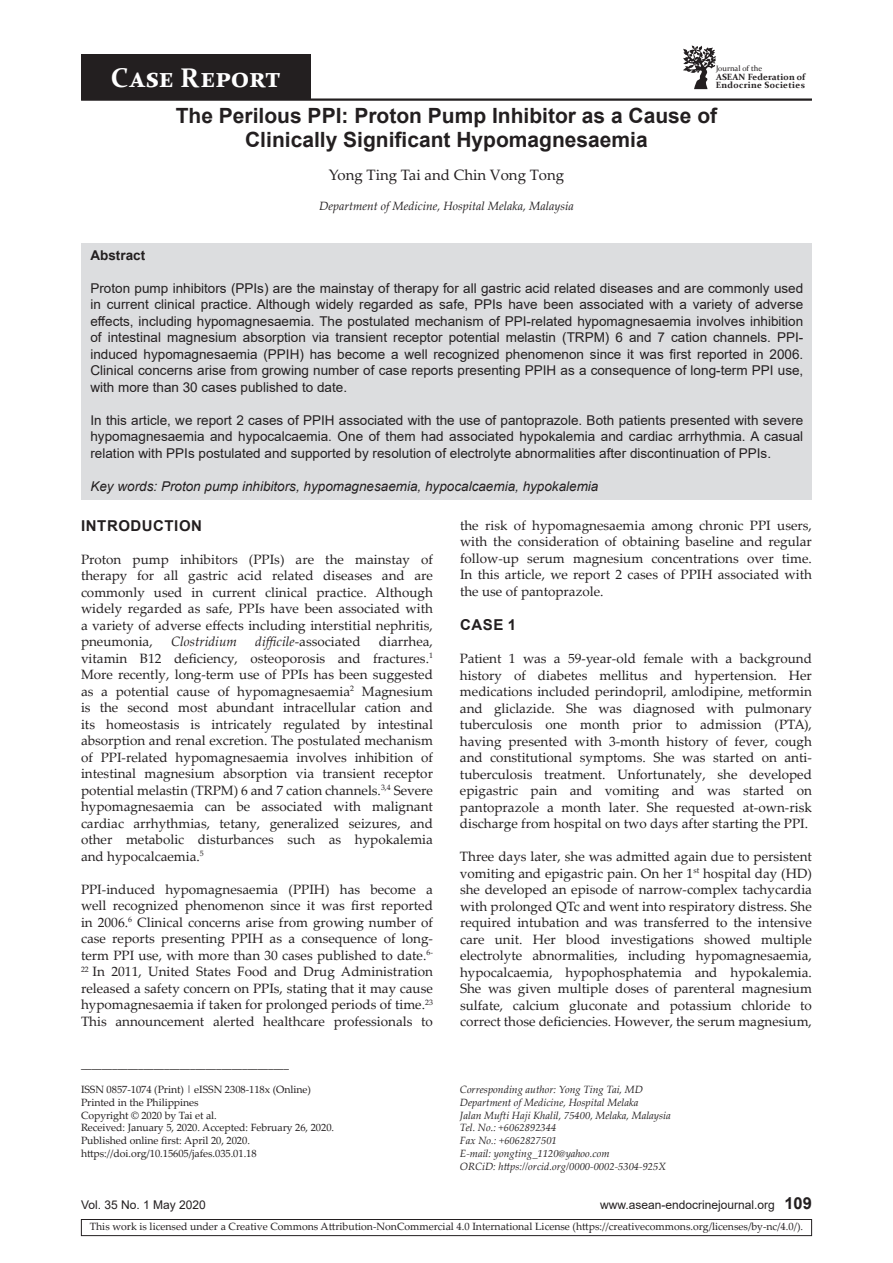
<style>
.page{position:relative;width:893px;height:1263px;background:#fff}
.page>*{position:absolute;margin:0;border:0;box-sizing:border-box;transform-origin:0 0}
.t1{font:700 27px "Constantia";color:#fff}
.t2{font:700 21px/24px "Arial";color:#231f20;text-align:center}
.t3{font:15px "Palatino Linotype";color:#231f20}
.t4{font:700 15px "Arial";letter-spacing:.035em;color:#231f20}
.t5{font:13.5px/16.5px "Palatino Linotype";color:#231f20;text-align:justify}
.t6{font:13.5px/16.5px "Arial";color:#231f20;text-align:justify}
.t7{font:italic 13.5px "Arial";color:#231f20}
.t8{font:italic 13.5px "Palatino Linotype";color:#231f20}
.t9{font:700 13.5px "Arial";color:#231f20}
.t10{font:12px "Arial";color:#231f20}
.t11{font:italic 12px "Palatino Linotype";color:#231f20}
.t12{font:10.5px/12.8px "Palatino Linotype";letter-spacing:-.005em;color:#231f20}
.t13{font:italic 10.5px/12.8px "Palatino Linotype";color:#231f20}
.t14{font:700 9px "Constantia";letter-spacing:.03em;color:#231f20}
.t15{font:700 9px "Constantia";letter-spacing:.01em;color:#231f20}
.t16{font:7.8px "Constantia";color:#231f20}
.s1{font-style:italic}
.s2{font-weight:700;font-size:16.5px}
</style>
<div class="page">
<div style="left:81px;top:243px;width:731px;height:257px;background:#dcdddf"></div>
<hr style="left:81px;top:98px;width:731px;height:3px;background:#231f20">
<svg style="left:683px;top:45px;width:33px;height:44px"></svg>
<div style="left:81px;top:54px;width:229px;height:46px;background:#231f20"></div>
<div style="left:81px;top:1219px;width:731px;height:17px;border:1px solid #231f20"></div>
<h1 class="t1" style="left:111px;top:59px;width:171px">Case Report</h1>
<p class="t16" style="left:716px;top:63px;width:48px">Journal of the</p>
<p class="t15" style="left:716px;top:71px;width:91px">ASEAN Federation of</p>
<p class="t14" style="left:716px;top:78px;width:91px">Endocrine Societies</p>
<h2 class="t2" style="left:176px;top:104px;width:543px">The Perilous PPI: Proton Pump Inhibitor as a Cause of<br>Clinically Significant Hypomagnesaemia</h2>
<p class="t3" style="left:329px;top:165px;width:237px">Yong Ting Tai and Chin Vong Tong</p>
<p class="t11" style="left:319px;top:198px;width:256px">Department of Medicine, Hospital Melaka, Malaysia</p>
<p class="t9" style="left:90px;top:245px;width:56px">Abstract</p>
<p class="t6" style="left:90px;top:279px;width:714px">Proton pump inhibitors (PPIs) are the mainstay of therapy for all gastric acid related diseases and are commonly used in current clinical practice. Although widely regarded as safe, PPIs have been associated with a variety of adverse effects, including hypomagnesaemia. The postulated mechanism of PPI-related hypomagnesaemia involves inhibition of intestinal magnesium absorption via transient receptor potential melastin (TRPM) 6 and 7 cation channels. PPI&shy;induced hypomagnesaemia (PPIH) has become a well recognized phenomenon since it was first reported in 2006.<br>Clinical concerns arise from growing number of case reports presenting PPIH as a consequence of long-term PPI use, with more than 30 cases published to date.</p>
<p class="t6" style="left:90px;top:411px;width:714px">In this article, we report 2 cases of PPIH associated with the use of pantoprazole. Both patients presented with severe hypomagnesaemia and hypocalcaemia. One of them had associated hypokalemia and cardiac arrhythmia. A casual relation with PPIs postulated and supported by resolution of electrolyte abnormalities after discontinuation of PPIs.</p>
<p class="t7" style="left:90px;top:477px;width:509px">Key words: Proton pump inhibitors, hypomagnesaemia, hypocalcaemia, hypokalemia</p>
<p class="t4" style="left:81px;top:515px;width:122px">INTRODUCTION</p>
<p class="t5" style="left:81px;top:550px;width:353px">Proton pump inhibitors (PPIs) are the mainstay of therapy for all gastric acid related diseases and are commonly used in current clinical practice. Although widely regarded as safe, PPIs have been associated with a variety of adverse effects including interstitial nephritis, pneumonia,</p>
<p class="t8" style="left:171px;top:632px;width:68px">Clostridium</p>
<p class="t5" style="left:255px;top:633px;width:107px"><span class="s1">difficile</span>-associated</p>
<p class="t5" style="left:81px;top:633px;width:353px;text-indent:298px">diarrhea, vitamin B12 deficiency, osteoporosis and fractures.<sup>1<br></sup>More recently, long-term use of PPIs has been suggested as a potential cause of hypomagnesaemia<sup>2</sup> Magnesium is the second most abundant intracellular cation and its homeostasis is intricately regulated by intestinal absorption and renal excretion. The postulated mechanism of PPI-related hypomagnesaemia involves inhibition of intestinal magnesium absorption via transient receptor potential melastin (TRPM) 6 and 7 cation channels.<sup>3,4</sup> Severe hypomagnesaemia can be associated with malignant cardiac arrhythmias, tetany, generalized seizures, and other metabolic disturbances such as hypokalemia and hypocalcaemia.<sup>5</sup></p>
<p class="t5" style="left:81px;top:880px;width:353px">PPI-induced hypomagnesaemia (PPIH) has become a well recognized phenomenon since it was first reported in 2006.<sup>6</sup> Clinical concerns arise from growing number of case reports presenting PPIH as a consequence of long&shy;term PPI use, with more than 30 cases published to date.<sup>6- 22</sup> In 2011, United States Food and Drug Administration released a safety concern on PPIs, stating that it may cause hypomagnesaemia if taken for prolonged periods of time.<sup>23<br></sup>This announcement alerted healthcare professionals to</p>
<p class="t5" style="left:460px;top:516px;width:353px">the risk of hypomagnesaemia among chronic PPI users, with the consideration of obtaining baseline and regular follow-up serum magnesium concentrations over time.<br>In this article, we report 2 cases of PPIH associated with the use of pantoprazole.</p>
<p class="t4" style="left:460px;top:614px;width:58px">CASE 1</p>
<p class="t5" style="left:460px;top:650px;width:353px">Patient 1 was a 59-year-old female with a background history of diabetes mellitus and hypertension. Her medications included perindopril, amlodipine, metformin and gliclazide. She was diagnosed with pulmonary tuberculosis one month prior to admission (PTA), having presented with 3-month history of fever, cough and constitutional symptoms. She was started on anti&shy;tuberculosis treatment. Unfortunately, she developed epigastric pain and vomiting and was started on pantoprazole a month later. She requested at-own-risk discharge from hospital on two days after starting the PPI.</p>
<p class="t5" style="left:460px;top:848px;width:353px">Three days later, she was admitted again due to persistent vomiting and epigastric pain. On her 1<sup>st</sup> hospital day (HD) she developed an episode of narrow-complex tachycardia with prolonged QTc and went into respiratory distress. She required intubation and was transferred to the intensive care unit. Her blood investigations showed multiple electrolyte abnormalities, including hypomagnesaemia, hypocalcaemia, hypophosphatemia and hypokalemia.<br>She was given multiple doses of parenteral magnesium sulfate, calcium gluconate and potassium chloride to correct those deficiencies. However, the serum magnesium,</p>
<p class="t12" style="left:81px;top:1057px;width:209px">________________________________________</p>
<p class="t12" style="left:81px;top:1083px;width:255px">ISSN 0857-1074 (Print) | eISSN 2308-118x (Online)<br>Printed in the Philippines<br>Copyright © 2020 by Tai et al.<br>Received: January 5, 2020. Accepted: February 26, 2020.<br>Published online first: April 20, 2020. https://doi.org/10.15605/jafes.035.01.18</p>
<p class="t13" style="left:460px;top:1083px;width:212px">Corresponding author: Yong Ting Tai, MD Department of Medicine, Hospital Melaka<br>Jalan Mufti Haji Khalil, 75400, Melaka, Malaysia Tel. No.: +6062892344<br>Fax No.: +6062827501<br>E-mail: yongting_1120@yahoo.com<br>ORCiD: https://orcid.org/0000-0002-5304-925X</p>
<p class="t10" style="left:81px;top:1196px;width:126px">Vol. 35 No. 1 May 2020</p>
<p class="t10" style="left:600px;top:1196px;width:213px">www.asean-endocrinejournal.org <span class="s2">109</span></p>
<p class="t12" style="left:90px;top:1219px;width:715px">This work is licensed under a Creative Commons Attribution-NonCommercial 4.0 International License (https://creativecommons.org/licenses/by-nc/4.0/).</p>
</div>
